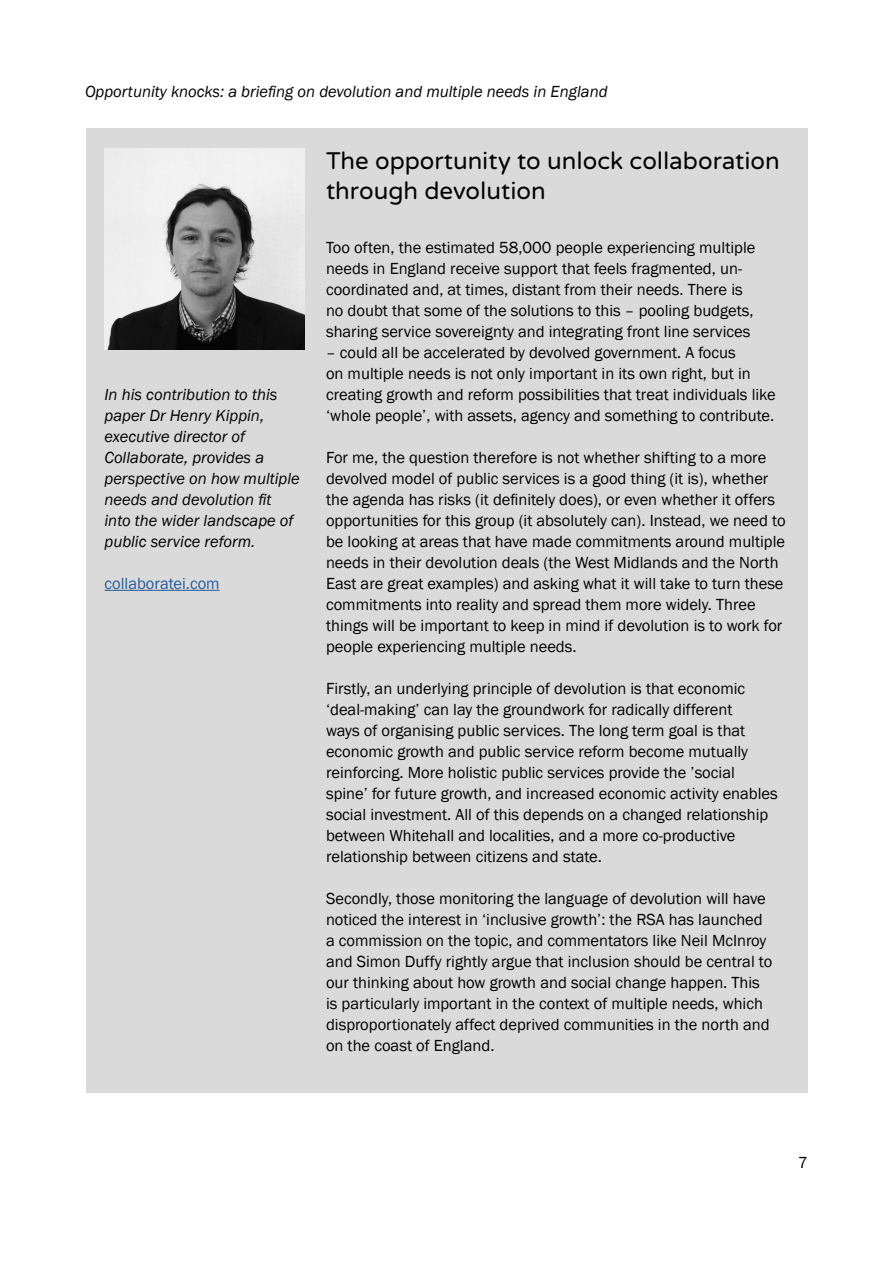
<style>
.page{position:relative;width:893px;height:1263px;background:#fff}
.page>*{position:absolute;margin:0;border:0;box-sizing:border-box;transform-origin:0 0}
.t1{font:24px/30px "Varela Round";color:#000}
.t2{font:16.5px/21px "Franklin Gothic";color:#000}
.t3{font:italic 16.5px/21px "Franklin Gothic";color:#000}
.t4{font:16.5px "Franklin Gothic";color:#275b9b}
</style>
<div class="page">
<div style="left:86px;top:128px;width:721px;height:964px;background:#dadada"></div>
<img style="left:105px;top:148px;width:200px;height:201px">
<hr style="left:105px;top:590px;width:115px;height:1px;background:#275b9b">
<p class="t3" style="left:85px;top:81px;width:524px">Opportunity knocks: a briefing on devolution and multiple needs in England</p>
<p class="t3" style="left:105px;top:384px;width:197px">In his contribution to this paper Dr Henry Kippin, executive director of<br>Collaborate, provides a perspective on how multiple needs and devolution fit into the wider landscape of public service reform.</p>
<p class="t4" style="left:105px;top:573px;width:117px">collaboratei.com</p>
<h1 class="t1" style="left:326px;top:146px;width:455px">The opportunity to unlock collaboration through devolution</h1>
<p class="t2" style="left:326px;top:237px;width:431px">Too often, the estimated 58,000 people experiencing multiple needs in England receive support that feels fragmented, un&shy;coordinated and, at times, distant from their needs. There is no doubt that some of the solutions to this – pooling budgets, sharing service sovereignty and integrating front line services</p>
<p class="t2" style="left:326px;top:342px;width:451px">– could all be accelerated by devolved government. A focus<br>on multiple needs is not only important in its own right, but in creating growth and reform possibilities that treat individuals like ‘whole people’, with assets, agency and something to contribute.</p>
<p class="t2" style="left:326px;top:447px;width:461px">For me, the question therefore is not whether shifting to a more devolved model of public services is a good thing (it is), whether the agenda has risks (it definitely does), or even whether it offers opportunities for this group (it absolutely can). Instead, we need to be looking at areas that have made commitments around multiple needs in their devolution deals (the West Midlands and the North East are great examples) and asking what it will take to turn these commitments into reality and spread them more widely. Three things will be important to keep in mind if devolution is to work for people experiencing multiple needs.</p>
<p class="t2" style="left:326px;top:678px;width:453px">Firstly, an underlying principle of devolution is that economic ‘deal-making’ can lay the groundwork for radically different<br>ways of organising public services. The long term goal is that economic growth and public service reform become mutually reinforcing. More holistic public services provide the ’social spine’ for future growth, and increased economic activity enables social investment. All of this depends on a changed relationship between Whitehall and localities, and a more co-productive relationship between citizens and state.</p>
<p class="t2" style="left:326px;top:888px;width:448px">Secondly, those monitoring the language of devolution will have noticed the interest in ‘inclusive growth’: the RSA has launched a commission on the topic, and commentators like Neil McInroy and Simon Duffy rightly argue that inclusion should be central to our thinking about how growth and social change happen. This is particularly important in the context of multiple needs, which disproportionately affect deprived communities in the north and on the coast of England.</p>
<p class="t2" style="left:798px;top:1152px;width:11px">7</p>
</div>
